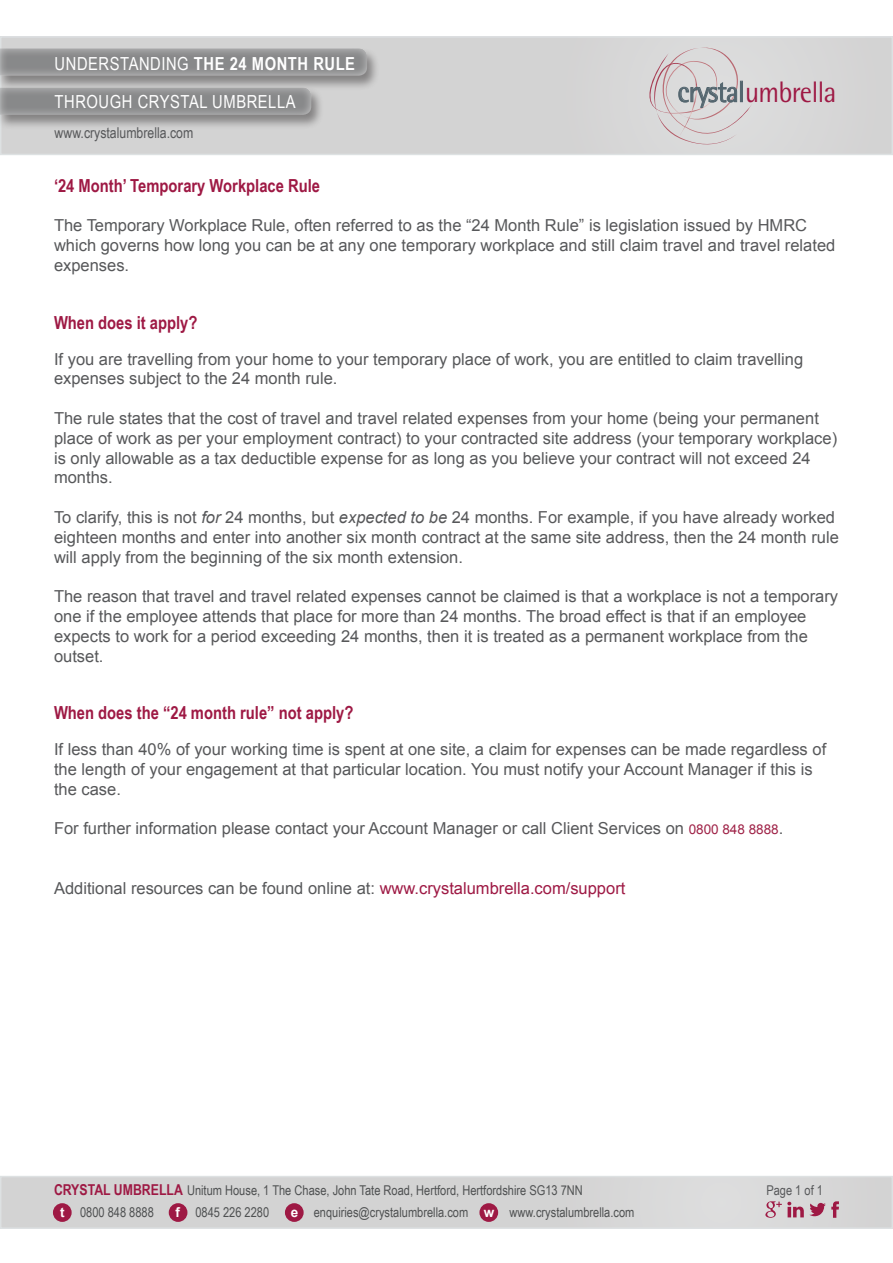
<style>
.page{position:relative;width:893px;height:1263px;background:#fff}
.page>*{position:absolute;margin:0;border:0;box-sizing:border-box;transform-origin:0 0}
.t1{font:29.7px "Rotis Semi Sans";letter-spacing:-.02em;color:#9e1944;scale:.92 1}
.Paragraph_Style_1{font:700 18px "Arial Narrow";color:#9e1944}
.t2{font:18px/38.1px "Arial Narrow";letter-spacing:.03em;color:#fff}
.Paragraph_Style_2{font:16.5px/19.8px "Arial";color:#57585a}
.t3{font:15px "Arial Narrow";color:#57585a}
.t4{font:13.5px/21.6px "Arial Narrow";color:#4f5152}
.t5{font:13.5px "Arial Narrow";color:#57585a}
.s1{font-weight:700}
.s2{color:#54666f}
.s3{font-style:italic}
.s4{font-size:13.5px;color:#9f2247}
.s5{color:#9e1944}
.s6{font-weight:700;font-size:15px;color:#9e1944}
.s7{font-family:"Arial";font-weight:700;color:#fff}
</style>
<div class="page">
<div style="left:1px;top:1176px;width:891px;height:52px;background:#d3d3d3"></div>
<div style="left:1px;top:37px;width:891px;height:117px;background:#d3d3d3"></div>
<svg style="left:649px;top:47px;width:102px;height:98px"></svg>
<div style="left:740px;top:81px;width:3px;height:21px;border:1px solid #54666f"></div>
<div style="left:479px;top:1203px;width:19px;height:19px;background:#9e1944;border-radius:50%"></div>
<div style="left:285px;top:1203px;width:19px;height:19px;background:#9e1944;border-radius:50%"></div>
<div style="left:169px;top:1203px;width:18px;height:19px;background:#9e1944;border-radius:50%"></div>
<div style="left:53px;top:1203px;width:19px;height:19px;background:#9e1944;border-radius:50%"></div>
<div style="left:0;top:47px;width:380px;height:44px;background:#231f20;opacity:.75"></div>
<div style="left:0;top:48px;width:369px;height:30px;background:#fff;opacity:.75"></div>
<div style="left:0;top:86px;width:324px;height:44px;background:#231f20;opacity:.75"></div>
<div style="left:0;top:87px;width:314px;height:30px;background:#fff;opacity:.75"></div>
<svg style="left:765px;top:1201px;width:74px;height:17px"></svg>
<p class="t2" style="left:55px;top:44px;width:302px">UNDERSTANDING <span class="s1">THE 24 MONTH RULE<br></span>THROUGH CRYSTAL UMBRELLA</p>
<p class="t3" style="left:55px;top:121px;width:140px">www.crystalumbrella.com</p>
<h1 class="t1" style="left:678px;top:74px;width:174px"><span class="s2">crystal</span>umbrella</h1>
<p class="Paragraph_Style_1" style="left:54px;top:172px;width:268px">‘24 Month’ Temporary Workplace Rule</p>
<p class="Paragraph_Style_2" style="left:54px;top:216px;width:783px">The Temporary Workplace Rule, often referred to as the “24 Month Rule” is legislation issued by HMRC which governs how long you can be at any one temporary workplace and still claim travel and travel related expenses.</p>
<p class="Paragraph_Style_1" style="left:54px;top:309px;width:145px">When does it apply?</p>
<p class="Paragraph_Style_2" style="left:54px;top:349px;width:751px">If you are travelling from your home to your temporary place of work, you are entitled to claim travelling expenses subject to the 24 month rule.</p>
<p class="Paragraph_Style_2" style="left:54px;top:408px;width:785px">The rule states that the cost of travel and travel related expenses from your home (being your permanent place of work as per your employment contract) to your contracted site address (your temporary workplace) is only allowable as a tax deductible expense for as long as you believe your contract will not exceed 24 months.</p>
<p class="Paragraph_Style_2" style="left:54px;top:507px;width:786px">To clarify, this is not <span class="s3">for</span> 24 months, but <span class="s3">expected to be</span> 24 months. For example, if you have already worked eighteen months and enter into another six month contract at the same site address, then the 24 month rule will apply from the beginning of the six month extension.</p>
<p class="Paragraph_Style_2" style="left:54px;top:587px;width:786px">The reason that travel and travel related expenses cannot be claimed is that a workplace is not a temporary one if the employee attends that place for more than 24 months. The broad effect is that if an employee expects to work for a period exceeding 24 months, then it is treated as a permanent workplace from the outset.</p>
<p class="Paragraph_Style_1" style="left:54px;top:699px;width:301px">When does the “24 month rule” not apply?</p>
<p class="Paragraph_Style_2" style="left:54px;top:740px;width:774px">If less than 40% of your working time is spent at one site, a claim for expenses can be made regardless of the length of your engagement at that particular location. You must notify your Account Manager if this is the case.</p>
<p class="Paragraph_Style_2" style="left:54px;top:819px;width:731px">For further information please contact your Account Manager or call Client Services on <span class="s4">0800 848 8888</span>.</p>
<p class="Paragraph_Style_2" style="left:54px;top:878px;width:573px">Additional resources can be found online at: <span class="s5">www.crystalumbrella.com/support</span></p>
<p class="t4" style="left:60px;top:1179px;width:524px;text-indent:-6px"><span class="s6">CRYSTAL UMBRELLA</span> Unitum House, 1 The Chase, John Tate Road, Hertford, Hertfordshire SG13 7NN <span class="s7">t</span> 0800 848 8888</p>
<p class="t4" style="left:175px;top:1201px;width:95px"><span class="s7">f</span> 0845 226 2280</p>
<p class="t4" style="left:291px;top:1201px;width:345px"><span class="s7">e</span> enquiries@crystalumbrella.com <span class="s7">w</span> www.crystalumbrella.com</p>
<p class="t5" style="left:766px;top:1180px;width:58px">Page 1 of 1</p>
</div>
